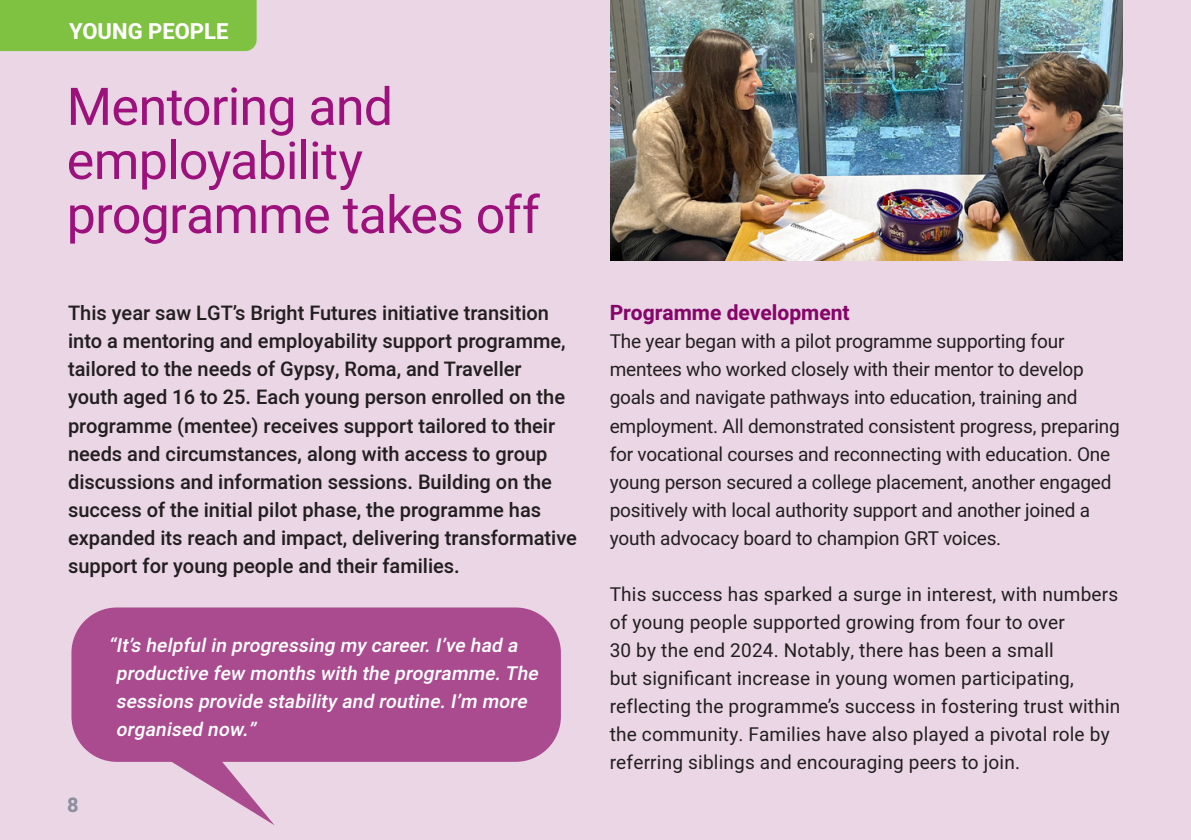
<style>
.page{position:relative;width:1191px;height:840px;background:#fff}
.page>*{position:absolute;margin:0;border:0;box-sizing:border-box;transform-origin:0 0}
.Heading_26_27{font:52px/54px "Heebo";letter-spacing:-.015em;color:#9d117c}
.strap_left{font:700 22px "Heebo";color:#fff}
.Crosshead_darker_pink_10_5_14{font:700 21px "Heebo";color:#860569}
.intro{font:500 20px/28px "Heebo";color:#231f20}
.t1{font:700 20px "Heebo";color:#8a8f9d}
.Bodycopy{font:19px/28px "Heebo";letter-spacing:-.01em;color:#231f20}
.Bodycopy-2{font:19px/28px "Heebo";letter-spacing:.01em;color:#231f20}
.Italic_medium_colour{font:italic 500 19px/28px "Heebo";color:#fff}
</style>
<div class="page">
<div style="left:0;top:0;width:1191px;height:839px;background:#ead6e5"></div>
<div style="left:0;top:0;width:257px;height:51px;background:#7fc241"></div>
<img style="left:611px;top:0;width:512px;height:260px">
<div style="left:71px;top:607px;width:490px;height:154px;background:#aa4b8f;border-radius:45px"></div>
<svg style="left:88px;top:751px;width:186px;height:73px"></svg>
<p class="strap_left" style="left:69px;top:16px;width:161px">YOUNG PEOPLE</p>
<p class="Heading_26_27" style="left:67px;top:79px;width:475px">Mentoring and employability programme takes off</p>
<p class="intro" style="left:68px;top:299px;width:510px">This year saw LGT’s Bright Futures initiative transition into a mentoring and employability support programme, tailored to the needs of Gypsy, Roma, and Traveller<br>youth aged 16 to 25. Each young person enrolled on the programme (mentee) receives support tailored to their needs and circumstances, along with access to group discussions and information sessions. Building on the success of the initial pilot phase, the programme has expanded its reach and impact, delivering transformative support for young people and their families.</p>
<p class="t1" style="left:67px;top:790px;width:13px">8</p>
<p class="Italic_medium_colour" style="left:116px;top:630px;width:428px;text-indent:-8px">“It’s helpfulin progressing my career.I’ve had a productive few months with the programme.The sessions provide stability and routine.I’m more organised now.”</p>
<p class="Crosshead_darker_pink_10_5_14" style="left:609px;top:298px;width:241px">Programme development</p>
<p class="Bodycopy" style="left:609px;top:327px;width:511px">The year began with a pilot programme supporting four mentees who worked closely with their mentor to develop goals and navigate pathways into education, training and employment. All demonstrated consistent progress, preparing for vocational courses and reconnecting with education. One young person secured a college placement, another engaged positively with local authority support and another joined a youth advocacy board to champion GRT voices.</p>
<p class="Bodycopy-2" style="left:609px;top:579px;width:512px">This success has sparked a surge in interest, with numbers of young people supported growing from four to over<br>30 by the end 2024. Notably, there has been a small<br>but significant increase in young women participating, reflecting the programme’s success in fostering trust within the community. Families have also played a pivotal role by referring siblings and encouraging peers to join.</p>
</div>
